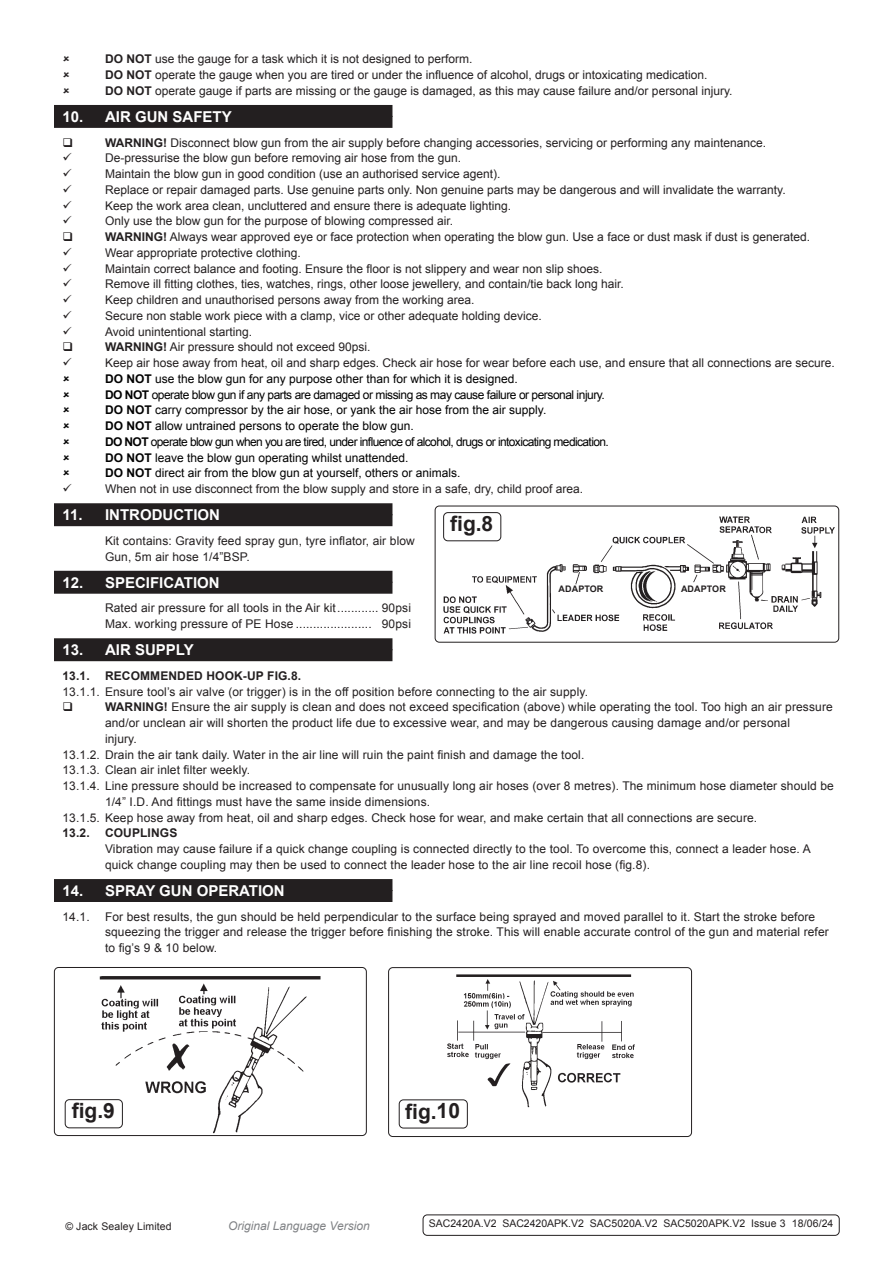
<style>
.page{position:relative;width:893px;height:1263px;background:#fff}
.page>*{position:absolute;margin:0;border:0;box-sizing:border-box;transform-origin:0 0}
.t1{font:700 21px "Arial";color:#231f20}
.t2{font:700 15px "Arial";color:#fff}
.Body{font:12px/15.8px "Arial";color:#231f20}
.t3{font:12px "Arial";color:#000}
.Specifications__Tabbed{font:12px "Arial";letter-spacing:.01em;color:#231f20}
.t4{font:12px "Arial";letter-spacing:-.05em;color:#000}
.t5{font:12px "Arial";letter-spacing:-.04em;color:#000}
.t6{font:700 12px "Arial";letter-spacing:.01em;color:#231f20}
.t7{font:italic 12px "Arial";color:#808285}
.Body__Footer{font:10.5px "Arial";color:#231f20}
.Body__Justified__7pt{font:10.5px "Arial";letter-spacing:.01em;color:#231f20}
.Body-2{font:700 9px "Arial";letter-spacing:.01em;color:#231f20}
.s1{font-weight:700}
</style>
<div class="page">
<div style="left:54px;top:116px;width:338px;height:12px;background:#231f20"></div>
<div style="left:54px;top:105px;width:338px;height:12px;background:#231f20"></div>
<div style="left:54px;top:514px;width:338px;height:12px;background:#231f20"></div>
<div style="left:54px;top:503px;width:338px;height:12px;background:#231f20"></div>
<div style="left:54px;top:582px;width:338px;height:12px;background:#231f20"></div>
<div style="left:54px;top:571px;width:338px;height:12px;background:#231f20"></div>
<div style="left:54px;top:649px;width:338px;height:12px;background:#231f20"></div>
<div style="left:54px;top:638px;width:338px;height:12px;background:#231f20"></div>
<div style="left:54px;top:890px;width:338px;height:12px;background:#231f20"></div>
<div style="left:54px;top:879px;width:338px;height:12px;background:#231f20"></div>
<div style="left:423px;top:1214px;width:417px;height:22px;border:1px solid #231f20;border-radius:4px"></div>
<img style="left:443px;top:513px;width:392px;height:121px">
<div style="left:435px;top:506px;width:404px;height:136px;border:1px solid #231f20;border-radius:4px"></div>
<div style="left:444px;top:513px;width:57px;height:28px;background:#fff;border-radius:4px"></div>
<div style="left:443px;top:512px;width:58px;height:29px;border:1px solid #231f20;border-radius:4px"></div>
<div style="left:686px;top:585px;width:31px;height:7px;background:#fff"></div>
<div style="left:564px;top:586px;width:31px;height:8px;background:#fff"></div>
<img style="left:93px;top:976px;width:228px;height:158px">
<div style="left:54px;top:967px;width:313px;height:169px;border:1px solid #231f20;border-radius:4px"></div>
<img style="left:447px;top:974px;width:188px;height:134px">
<div style="left:388px;top:967px;width:304px;height:170px;border:1px solid #231f20;border-radius:4px"></div>
<div style="left:399px;top:1100px;width:68px;height:28px;background:#fff;border-radius:4px"></div>
<div style="left:399px;top:1099px;width:69px;height:29px;border:1px solid #231f20;border-radius:4px"></div>
<div style="left:65px;top:1100px;width:57px;height:28px;background:#fff;border-radius:4px"></div>
<div style="left:65px;top:1099px;width:58px;height:29px;border:1px solid #231f20;border-radius:4px"></div>
<p class="Body" style="left:105px;top:51px;width:369px"><span class="s1">DO NOT</span> use the gauge for a task which it is not designed to perform.</p>
<p class="Body" style="left:105px;top:67px;width:604px"><span class="s1">DO NOT</span> operate the gauge when you are tired or under the influence of alcohol, drugs or intoxicating medication.</p>
<p class="Body" style="left:105px;top:83px;width:629px"><span class="s1">DO NOT</span> operate gauge if parts are missing or the gauge is damaged, as this may cause failure and/or personal injury.</p>
<p class="t2" style="left:63px;top:107px;width:171px">10. AIR GUN SAFETY</p>
<p class="Body" style="left:105px;top:135px;width:662px"><span class="s1">WARNING!</span> Disconnect blow gun from the air supply before changing accessories, servicing or performing any maintenance.</p>
<p class="Body" style="left:105px;top:150px;width:358px">De-pressurise the blow gun before removing air hose from the gun.</p>
<p class="Body" style="left:105px;top:166px;width:397px">Maintain the blow gun in good condition (use an authorised service agent).</p>
<p class="Body" style="left:105px;top:182px;width:682px">Replace or repair damaged parts. Use genuine parts only. Non genuine parts may be dangerous and will invalidate the warranty.</p>
<p class="Body" style="left:105px;top:198px;width:408px">Keep the work area clean, uncluttered and ensure there is adequate lighting.</p>
<p class="Body" style="left:105px;top:213px;width:350px">Only use the blow gun for the purpose of blowing compressed air.</p>
<p class="Body" style="left:105px;top:229px;width:707px"><span class="s1">WARNING!</span> Always wear approved eye or face protection when operating the blow gun. Use a face or dust mask if dust is generated.</p>
<p class="Body" style="left:105px;top:245px;width:197px">Wear appropriate protective clothing.</p>
<p class="Body" style="left:105px;top:261px;width:499px">Maintain correct balance and footing. Ensure the floor is not slippery and wear non slip shoes.</p>
<p class="Body" style="left:105px;top:276px;width:520px">Remove ill fitting clothes, ties, watches, rings, other loose jewellery, and contain/tie back long hair.</p>
<p class="Body" style="left:105px;top:292px;width:371px">Keep children and unauthorised persons away from the working area.</p>
<p class="Body" style="left:105px;top:308px;width:438px">Secure non stable work piece with a clamp, vice or other adequate holding device.</p>
<p class="Body" style="left:105px;top:324px;width:149px">Avoid unintentional starting.</p>
<p class="Body" style="left:105px;top:339px;width:267px"><span class="s1">WARNING!</span> Air pressure should not exceed 90psi.</p>
<p class="Body" style="left:105px;top:355px;width:731px">Keep air hose away from heat, oil and sharp edges. Check air hose for wear before each use, and ensure that all connections are secure.</p>
<p class="t3" style="left:105px;top:371px;width:414px"><span class="s1">DO NOT</span> use the blow gun for any purpose other than for which it is designed.</p>
<p class="t5" style="left:105px;top:387px;width:501px"><span class="s1">DO NOT</span> operate blow gun if any parts are damaged or missing as may cause failure or personal injury.</p>
<p class="t3" style="left:105px;top:402px;width:443px"><span class="s1">DO NOT</span> carry compressor by the air hose, or yank the air hose from the air supply.</p>
<p class="t3" style="left:105px;top:418px;width:310px"><span class="s1">DO NOT</span> allow untrained persons to operate the blow gun.</p>
<p class="t4" style="left:105px;top:434px;width:505px"><span class="s1">DO NOT</span> operate blow gun when you are tired, under influence of alcohol, drugs or intoxicating medication.</p>
<p class="t3" style="left:105px;top:450px;width:305px"><span class="s1">DO NOT</span> leave the blow gun operating whilst unattended.</p>
<p class="t3" style="left:105px;top:465px;width:357px"><span class="s1">DO NOT</span> direct air from the blow gun at yourself, others or animals.</p>
<p class="Body" style="left:105px;top:481px;width:480px">When not in use disconnect from the blow supply and store in a safe, dry, child proof area.</p>
<p class="t2" style="left:63px;top:505px;width:159px">11. INTRODUCTION</p>
<p class="Body" style="left:105px;top:533px;width:311px">Kit contains: Gravity feed spray gun, tyre inflator, air blow</p>
<p class="Body" style="left:105px;top:549px;width:146px">Gun, 5m air hose 1/4”BSP.</p>
<p class="t2" style="left:63px;top:572px;width:159px">12. SPECIFICATION</p>
<p class="Specifications__Tabbed" style="left:105px;top:600px;width:307px">Rated air pressure for all tools in the Air kit............ 90psi</p>
<p class="Specifications__Tabbed" style="left:105px;top:616px;width:307px">Max. working pressure of PE Hose ...................... 90psi</p>
<p class="t2" style="left:63px;top:640px;width:133px">13. AIR SUPPLY</p>
<p class="t6" style="left:63px;top:668px;width:29px">13.1.</p>
<p class="t6" style="left:105px;top:668px;width:198px">RECOMMENDED HOOK-UP FIG.8.</p>
<p class="Body" style="left:63px;top:684px;width:527px">13.1.1. Ensure tool’s air valve (or trigger) is in the off position before connecting to the air supply.</p>
<p class="Body" style="left:105px;top:699px;width:729px"><span class="s1">WARNING!</span> Ensure the air supply is clean and does not exceed specification (above) while operating the tool. Too high an air pressure and/or unclean air will shorten the product life due to excessive wear, and may be dangerous causing damage and/or personal<br>injury.</p>
<p class="Body" style="left:63px;top:747px;width:523px">13.1.2. Drain the air tank daily. Water in the air line will ruin the paint finish and damage the tool.</p>
<p class="Body" style="left:63px;top:762px;width:189px">13.1.3. Clean air inlet filter weekly.</p>
<p class="Body" style="left:105px;top:778px;width:730px;text-indent:-43px">13.1.4. Line pressure should be increased to compensate for unusually long air hoses (over 8 metres). The minimum hose diameter should be<br>1/4” I.D. And fittings must have the same inside dimensions.</p>
<p class="Body" style="left:63px;top:810px;width:696px">13.1.5. Keep hose away from heat, oil and sharp edges. Check hose for wear, and make certain that all connections are secure.</p>
<p class="t6" style="left:63px;top:825px;width:29px">13.2.</p>
<p class="t6" style="left:105px;top:825px;width:74px">COUPLINGS</p>
<p class="Body" style="left:105px;top:841px;width:707px">Vibration may cause failure if a quick change coupling is connected directly to the tool. To overcome this, connect a leader hose. A quick change coupling may then be used to connect the leader hose to the air line recoil hose (fig.8).</p>
<p class="t2" style="left:63px;top:881px;width:224px">14. SPRAY GUN OPERATION</p>
<p class="Body" style="left:63px;top:909px;width:29px">14.1.</p>
<p class="Body" style="left:105px;top:909px;width:725px">For best results, the gun should be held perpendicular to the surface being sprayed and moved parallel to it. Start the stroke before squeezing the trigger and release the trigger before finishing the stroke. This will enable accurate control of the gun and material refer to fig’s 9 &amp; 10 below.</p>
<p class="t1" style="left:450px;top:510px;width:45px">fig.8</p>
<p class="Body-2" style="left:559px;top:583px;width:46px">ADAPTOR</p>
<p class="Body-2" style="left:681px;top:583px;width:46px">ADAPTOR</p>
<p class="t1" style="left:72px;top:1097px;width:45px">fig.9</p>
<p class="t1" style="left:405px;top:1097px;width:56px">fig.10</p>
<p class="Body__Justified__7pt" style="left:65px;top:1219px;width:108px">© Jack Sealey Limited</p>
<p class="t7" style="left:228px;top:1218px;width:143px">Original Language Version</p>
<p class="Body__Footer" style="left:429px;top:1216px;width:406px">SAC2420A.V2 SAC2420APK.V2 SAC5020A.V2 SAC5020APK.V2 Issue 3 18/06/24</p>
</div>
